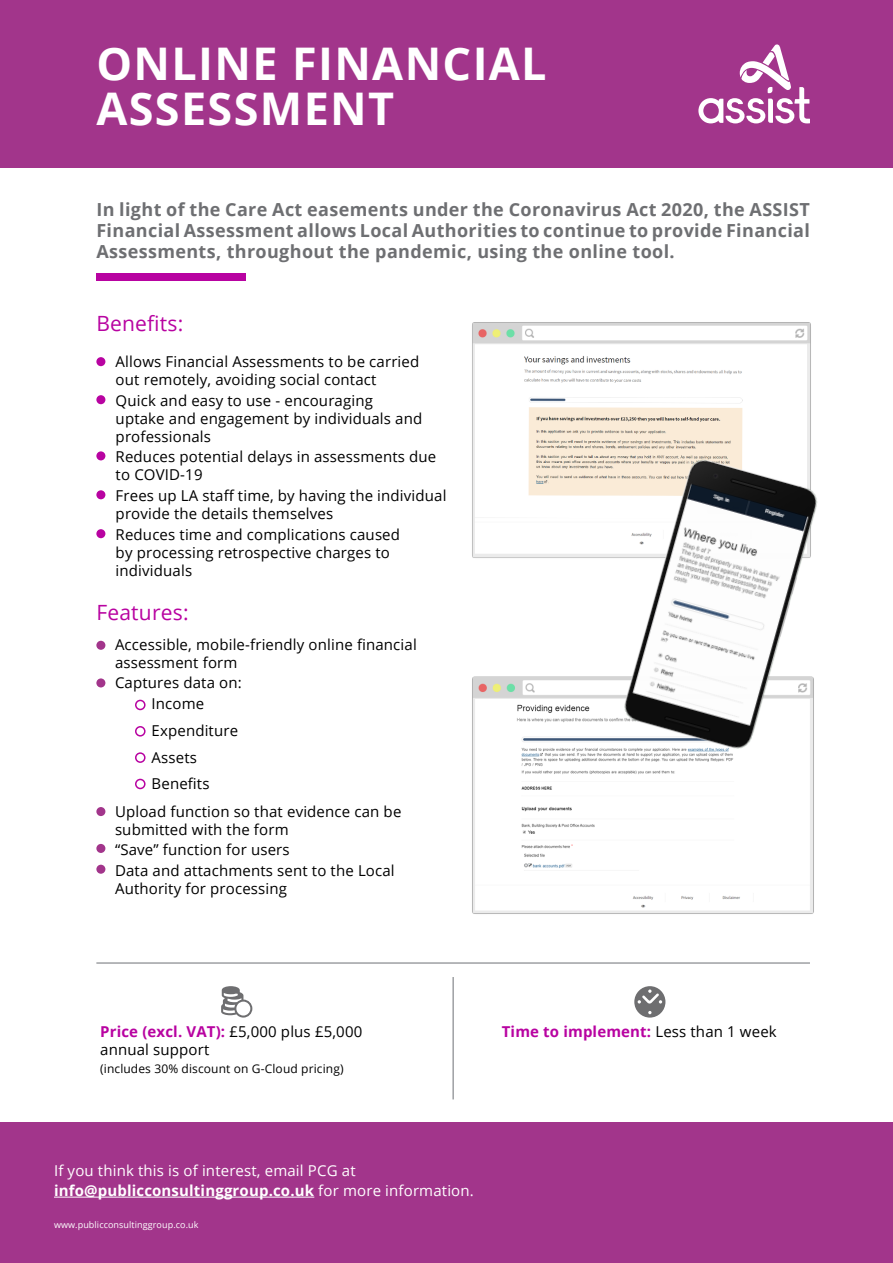
<style>
.page{position:relative;width:893px;height:1263px;background:#fff}
.page>*{position:absolute;margin:0;border:0;box-sizing:border-box;transform-origin:0 0}
.t1{font:700 45px/45px "Open Sans";letter-spacing:.03em;color:#fff}
.t2{font:21px "Open Sans";letter-spacing:.01em;color:#b803a1}
.t3{font:700 18px/21px "Open Sans";letter-spacing:.02em;color:#6e6f72;text-align:justify}
.t4{font:15px/18px "Open Sans";letter-spacing:.01em;color:#000}
.t5{font:15px/19.5px "Open Sans";letter-spacing:.01em;color:#fff}
.t6{font:700 15px "Open Sans";letter-spacing:.01em;color:#b803a1}
.t7{font:12px "Open Sans";letter-spacing:.01em;color:#000}
.t8{font:9px "Open Sans";letter-spacing:.01em;color:#fff}
.s1{font-weight:400;color:#000}
.s2{font-weight:700}
</style>
<div class="page">
<div style="left:0;top:0;width:893px;height:168px;background:#a2358b"></div>
<svg style="left:96px;top:273px;width:150px;height:8px"></svg>
<div style="left:0;top:1123px;width:893px;height:140px;background:#a2358b"></div>
<div style="left:96px;top:357px;width:9px;height:9px;background:#b803a1;border-radius:50%"></div>
<div style="left:96px;top:395px;width:9px;height:9px;background:#b803a1;border-radius:50%"></div>
<div style="left:96px;top:451px;width:9px;height:9px;background:#b803a1;border-radius:50%"></div>
<div style="left:96px;top:490px;width:9px;height:9px;background:#b803a1;border-radius:50%"></div>
<div style="left:96px;top:529px;width:9px;height:9px;background:#b803a1;border-radius:50%"></div>
<hr style="left:54px;top:1197px;width:260px;height:1px;background:#fff">
<div style="left:96px;top:641px;width:9px;height:9px;background:#a2358b;border-radius:50%"></div>
<div style="left:96px;top:678px;width:9px;height:9px;background:#a2358b;border-radius:50%"></div>
<div style="left:96px;top:807px;width:9px;height:9px;background:#a2358b;border-radius:50%"></div>
<div style="left:135px;top:700px;width:11px;height:10px;border:2px solid #b803a1;border-radius:50%"></div>
<div style="left:135px;top:726px;width:11px;height:10px;border:2px solid #b803a1;border-radius:50%"></div>
<div style="left:135px;top:752px;width:11px;height:11px;border:2px solid #b803a1;border-radius:50%"></div>
<div style="left:135px;top:779px;width:11px;height:10px;border:2px solid #b803a1;border-radius:50%"></div>
<div style="left:96px;top:844px;width:9px;height:9px;background:#a2358b;border-radius:50%"></div>
<div style="left:96px;top:865px;width:9px;height:9px;background:#a2358b;border-radius:50%"></div>
<svg style="left:698px;top:44px;width:112px;height:79px"></svg>
<svg style="left:221px;top:986px;width:31px;height:31px"></svg>
<svg style="left:634px;top:986px;width:31px;height:31px"></svg>
<hr style="left:96px;top:962px;width:714px;height:2px;background:#9ea0a3">
<hr style="left:452px;top:977px;width:2px;height:122px;background:#9ea0a3">
<img style="left:472px;top:677px;width:342px;height:237px">
<img style="left:472px;top:322px;width:339px;height:236px">
<img style="left:537px;top:420px;width:281px;height:369px">
<h1 class="t1" style="left:96px;top:40px;width:452px">ONLINE FINANCIAL<br>ASSESSMENT</h1>
<p class="t3" style="left:96px;top:198px;width:715px">In light of the Care Act easements under the Coronavirus Act 2020, the ASSIST Financial Assessment allows Local Authorities to continue to provide Financial Assessments, throughout the pandemic, using the online tool.</p>
<h2 class="t2" style="left:96px;top:309px;width:88px">Benefits:</h2>
<p class="t4" style="left:116px;top:352px;width:305px">Allows Financial Assessments to be carried out remotely, avoiding social contact</p>
<p class="t4" style="left:116px;top:391px;width:308px">Quick and easy to use - encouraging uptake and engagement by individuals and professionals</p>
<p class="t4" style="left:116px;top:448px;width:322px">Reduces potential delays in assessments due to COVID-19</p>
<p class="t4" style="left:116px;top:486px;width:332px">Frees up LA staff time, by having the individual provide the details themselves</p>
<p class="t4" style="left:116px;top:525px;width:286px">Reduces time and complications caused by processing retrospective charges to individuals</p>
<h2 class="t2" style="left:96px;top:598px;width:94px">Features:</h2>
<p class="t4" style="left:115px;top:635px;width:303px">Accessible, mobile-friendly online financial assessment form</p>
<p class="t4" style="left:115px;top:673px;width:128px">Captures data on:</p>
<p class="t4" style="left:152px;top:690px;width:88px;line-height:26.7px">Income<br>Expenditure<br>Assets<br>Benefits</p>
<p class="t4" style="left:115px;top:802px;width:288px">Upload function so that evidence can be submitted with the form</p>
<p class="t4" style="left:115px;top:839px;width:281px;line-height:20.9px">“Save” function for users<br>Data and attachments sent to the Local</p>
<p class="t4" style="left:115px;top:879px;width:174px">Authority for processing</p>
<p class="t6" style="left:100px;top:1021px;width:264px">Price (excl. VAT): <span class="s1">£5,000 plus £5,000</span></p>
<p class="t6" style="left:502px;top:1021px;width:276px">Time to implement: <span class="s1">Less than 1 week</span></p>
<p class="t4" style="left:100px;top:1040px;width:111px">annual support</p>
<p class="t7" style="left:100px;top:1061px;width:245px">(includes 30% discount on G-Cloud pricing)</p>
<p class="t5" style="left:54px;top:1161px;width:421px">If you think this is of interest, email PCG at <span class="s2">info@publicconsultinggroup.co.uk</span> for more information.</p>
<p class="t8" style="left:54px;top:1218px;width:146px">www.publicconsultinggroup.co.uk</p>
</div>
